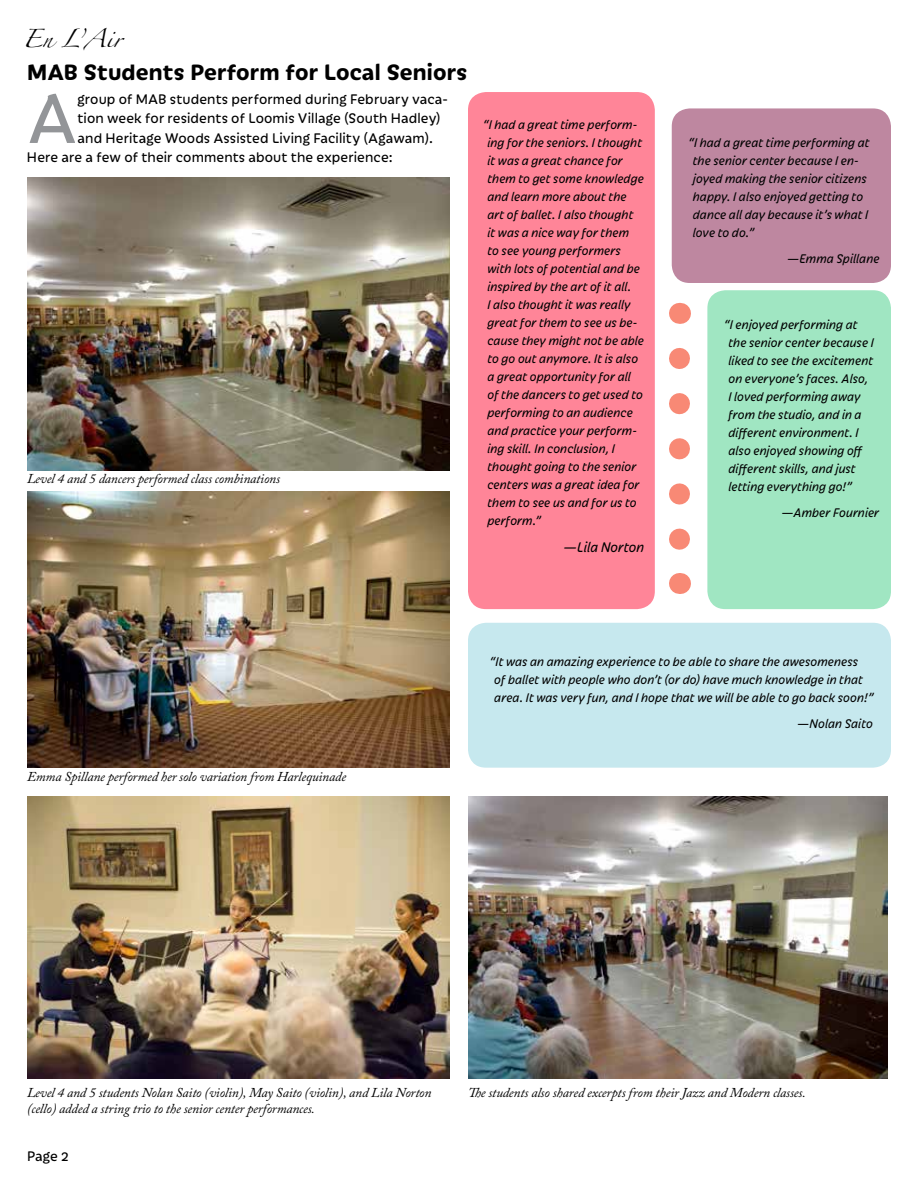
<style>
.page{position:relative;width:918px;height:1188px;background:#fff}
.page>*{position:absolute;margin:0;border:0;box-sizing:border-box;transform-origin:0 0}
.t1{font:75.6px "Iskra";color:#939598}
.t2{font:700 24px "Iskra";letter-spacing:.01em;color:#000}
.t3{font:16.5px "Zapfino";color:#000}
.t4{font:15px "Iskra";letter-spacing:.01em;color:#000}
.t5{font:italic 15px "Iskra";letter-spacing:.005em;color:#000}
.t6{font:italic 13.5px/18px "Iskra";letter-spacing:.01em;color:#000}
.t7{font:italic 13.5px/16.2px "Adobe Caslon Pro";letter-spacing:-.01em;color:#000}
</style>
<div class="page">
<img style="left:27px;top:796px;width:423px;height:283px">
<img style="left:27px;top:177px;width:423px;height:293px">
<img style="left:27px;top:492px;width:423px;height:276px">
<div style="left:468px;top:92px;width:187px;height:517px;background:#ff8598;border-radius:18px"></div>
<div style="left:672px;top:108px;width:219px;height:175px;background:#be87a0;border-radius:18px"></div>
<div style="left:707px;top:290px;width:184px;height:319px;background:#a0e6c2;border-radius:18px"></div>
<div style="left:468px;top:623px;width:423px;height:145px;background:#c6e8ee;border-radius:18px"></div>
<img style="left:468px;top:797px;width:419px;height:282px">
<svg style="left:669px;top:358px;width:21px;height:192px"></svg>
<svg style="left:680px;top:303px;width:1px;height:21px"></svg>
<svg style="left:680px;top:573px;width:1px;height:21px"></svg>
<p class="t3" style="left:22px;top:32px;width:100px">En L’Air</p>
<h2 class="t2" style="left:27px;top:55px;width:442px">MAB Students Perform for Local Seniors</h2>
<h1 class="t1" style="left:27px;top:67px;width:52px">A</h1>
<p class="t4" style="left:78px;top:89px;width:372px">group of MAB students performed during February vaca-</p>
<p class="t4" style="left:78px;top:108px;width:365px">tion week for residents of Loomis Village (South Hadley)</p>
<p class="t4" style="left:78px;top:128px;width:357px">and Heritage Woods Assisted Living Facility (Agawam).</p>
<p class="t4" style="left:27px;top:147px;width:367px">Here are a few of their comments about the experience:</p>
<p class="t7" style="left:27px;top:470px;width:255px">Level 4 and 5 dancers performed class combinations</p>
<p class="t6" style="left:487px;top:115px;width:158px;text-indent:-4px">“I had a great time perform&shy;ing for the seniors. I thought it was a great chance for them to get some knowledge and learn more about the art of ballet. I also thought it was a nice way for them<br>to see young performers with lots of potential and be inspired by the art of it all.<br>I also thought it was really great for them to see us be&shy;cause they might not be able to go out anymore. It is also a great opportunity for all of the dancers to get used to performing to an audience and practice your perform&shy;ing skill. In conclusion, I thought going to the senior centers was a great idea for them to see us and for us to perform.”</p>
<p class="t5" style="left:564px;top:537px;width:82px">—Lila Norton</p>
<p class="t6" style="left:693px;top:133px;width:178px;text-indent:-4px">“I had a great time performing at the senior center because I en&shy;joyed making the senior citizens happy. I also enjoyed getting to dance all day because it’s what I love to do.”</p>
<p class="t6" style="left:788px;top:249px;width:94px">—Emma Spillane</p>
<p class="t6" style="left:729px;top:315px;width:147px;text-indent:-4px">“I enjoyed performing at the senior center because I liked to see the excitement on everyone’s faces. Also,<br>I loved performing away from the studio, and in a different environment. I also enjoyed showing off different skills, and just letting everything go!”</p>
<p class="t6" style="left:782px;top:503px;width:99px">—Amber Fournier</p>
<p class="t7" style="left:27px;top:768px;width:321px">Emma Spillane performed her solo variation from Harlequinade</p>
<p class="t6" style="left:494px;top:652px;width:381px;text-indent:-4px">“It was an amazing experience to be able to share the awesomeness<br>of ballet with people who don’t (or do) have much knowledge in that area. It was very fun, and I hope that we will be able to go back soon!”</p>
<p class="t6" style="left:797px;top:714px;width:77px">—Nolan Saito</p>
<p class="t7" style="left:27px;top:1084px;width:406px">Level 4 and 5 students Nolan Saito (violin), May Saito (violin), and Lila Norton (cello) added a string trio to the senior center performances.</p>
<p class="t4" style="left:27px;top:1146px;width:43px">Page 2</p>
<p class="t7" style="left:468px;top:1084px;width:339px">The students also shared excerpts from their Jazz and Modern classes.</p>
</div>
